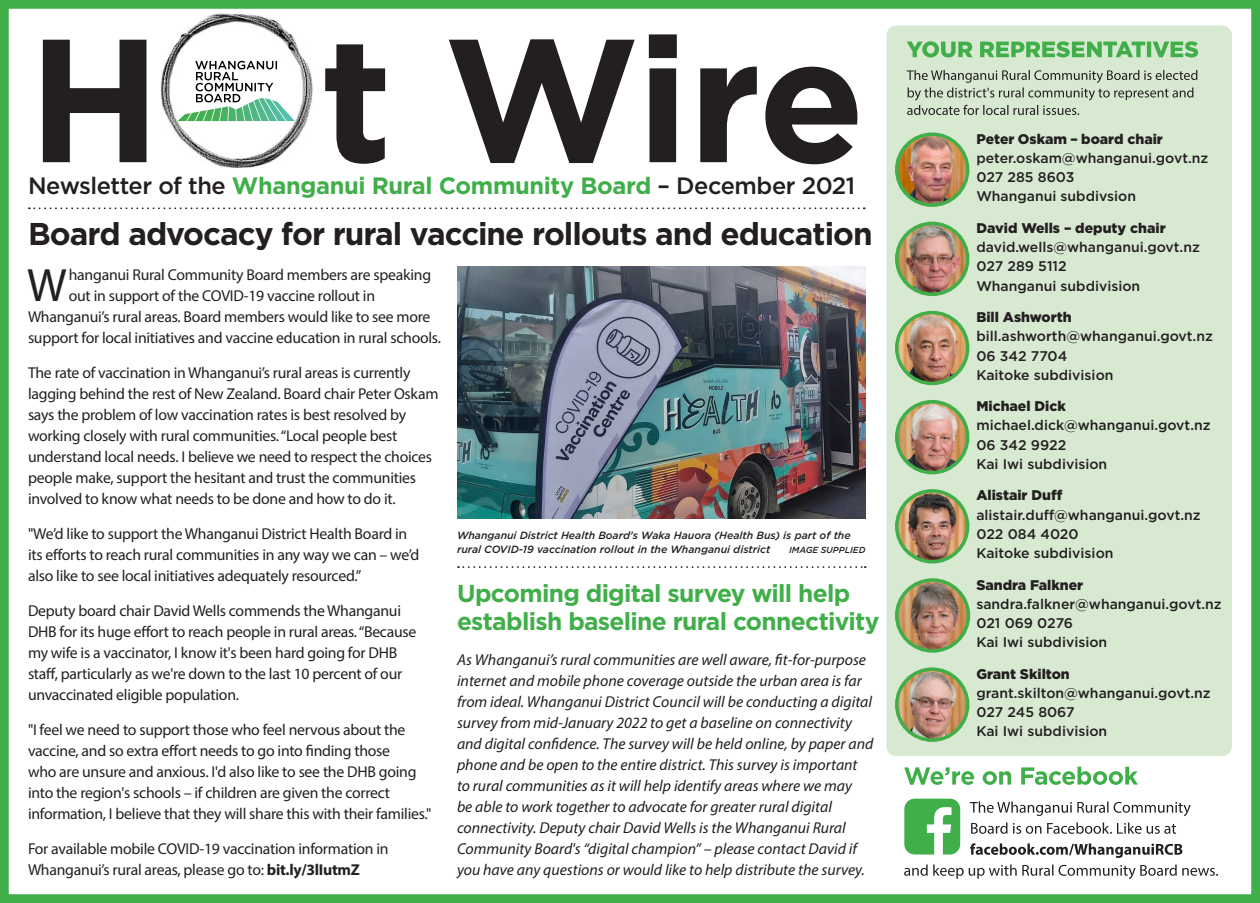
<style>
.page{position:relative;width:1260px;height:903px;background:#fff}
.page>*{position:absolute;margin:0;border:0;box-sizing:border-box;transform-origin:0 0}
.t1{font:700 175px "Gotham";color:#231f20}
.Bodycopy{font:46.9px "Myriad Pro";color:#231f20}
.Masthead{font:700 31.5px "Gotham";letter-spacing:-.03em;color:#231f20}
.Level_2_Heading{font:700 24.5px/28px "Gotham";letter-spacing:-.03em;color:#40ae49}
.t2{font:500 23.62px "Gotham";letter-spacing:-.02em;color:#231f20}
.Bodycopy-2{font:15.75px/21px "Myriad Pro";letter-spacing:-.015em;color:#231f20}
.Bodycopy-3{font:italic 15.75px/21px "Myriad Pro";color:#231f20}
.t3{font:500 14px/19.2px "Gotham";color:#231f20}
.t4{font:900 14px "Gotham";color:#231f20}
.t5{font:italic 500 10.5px/14px "Gotham";color:#231f20}
.t6{font:italic 500 8.75px "Gotham";color:#231f20}
.s1{font-weight:700;color:#40ae49}
.s2{font-weight:700}
</style>
<div class="page">
<div style="left:0;top:0;width:1260px;height:903px;border:9px solid #40ae49"></div>
<img style="left:457px;top:266px;width:408px;height:252px">
<svg style="left:29px;top:207px;width:836px;height:2px"></svg>
<svg style="left:904px;top:864px;width:314px;height:15px"></svg>
<svg style="left:970px;top:843px;width:212px;height:15px"></svg>
<svg style="left:971px;top:822px;width:205px;height:12px"></svg>
<svg style="left:970px;top:801px;width:221px;height:15px"></svg>
<svg style="left:904px;top:767px;width:234px;height:18px"></svg>
<svg style="left:904px;top:798px;width:56px;height:56px"></svg>
<div style="left:886px;top:26px;width:346px;height:730px;background:#d8e9d2;border-radius:10px"></div>
<img style="left:897px;top:669px;width:71px;height:71px;border-radius:35px">
<div style="left:895px;top:667px;width:74px;height:75px;border:4px solid #40ae49;border-radius:50%"></div>
<img style="left:897px;top:312px;width:71px;height:71px;border-radius:35px">
<div style="left:895px;top:311px;width:74px;height:74px;border:4px solid #40ae49;border-radius:50%"></div>
<img style="left:897px;top:402px;width:71px;height:71px;border-radius:35px">
<div style="left:895px;top:400px;width:74px;height:74px;border:4px solid #40ae49;border-radius:50%"></div>
<img style="left:897px;top:491px;width:71px;height:71px;border-radius:35px">
<div style="left:895px;top:489px;width:74px;height:74px;border:4px solid #40ae49;border-radius:50%"></div>
<img style="left:897px;top:581px;width:71px;height:69px">
<div style="left:895px;top:578px;width:75px;height:75px;border:4px solid #40ae49;border-radius:50%"></div>
<img style="left:897px;top:134px;width:71px;height:71px;border-radius:35px">
<div style="left:895px;top:132px;width:74px;height:75px;border:4px solid #40ae49;border-radius:50%"></div>
<img style="left:897px;top:223px;width:71px;height:71px;border-radius:35px">
<div style="left:895px;top:222px;width:74px;height:74px;border:4px solid #40ae49;border-radius:50%"></div>
<svg style="left:907px;top:41px;width:291px;height:16px"></svg>
<svg style="left:907px;top:70px;width:290px;height:45px"></svg>
<img style="left:160px;top:14px;width:153px;height:153px">
<svg style="left:178px;top:61px;width:117px;height:60px"></svg>
<svg style="left:458px;top:566px;width:408px;height:2px"></svg>
<h1 class="t1" style="left:28px;top:-16px;width:135px">H</h1>
<h1 class="t1" style="left:320px;top:-16px;width:547px">t Wire</h1>
<h3 class="t2" style="left:28px;top:170px;width:829px">Newsletter of the <span class="s1">Whanganui Rural Community Board</span> – December 2021</h3>
<p class="Masthead" style="left:28px;top:213px;width:846px">Board advocacy for rural vaccine rollouts and education</p>
<p class="Bodycopy" style="left:27px;top:256px;width:41px">W</p>
<p class="Bodycopy-2" style="left:69px;top:264px;width:364px">hanganui Rural Community Board members are speaking</p>
<p class="Bodycopy-2" style="left:69px;top:285px;width:308px">out in support of the COVID-19 vaccine rollout in</p>
<p class="Bodycopy-2" style="left:28px;top:306px;width:404px">Whanganui’s rural areas. Board members would like to see more</p>
<p class="Bodycopy-2" style="left:28px;top:327px;width:415px">support for local initiatives and vaccine education in rural schools.</p>
<p class="Bodycopy-2" style="left:28px;top:362px;width:412px">The rate of vaccination in Whanganui’s rural areas is currently lagging behind the rest of New Zealand. Board chair Peter Oskam says the problem of low vaccination rates is best resolved by working closely with rural communities. “Local people best understand local needs. I believe we need to respect the choices people make, support the hesitant and trust the communities involved to know what needs to be done and how to do it.</p>
<p class="Bodycopy-2" style="left:28px;top:523px;width:393px">"We’d like to support the Whanganui District Health Board in its efforts to reach rural communities in any way we can – we’d also like to see local initiatives adequately resourced.”</p>
<p class="Bodycopy-2" style="left:28px;top:600px;width:390px">Deputy board chair David Wells commends the Whanganui DHB for its huge effort to reach people in rural areas. “Because my wife is a vaccinator, I know it's been hard going for DHB staff, particularly as we're down to the last 10 percent of our unvaccinated eligible population.</p>
<p class="Bodycopy-2" style="left:28px;top:719px;width:405px">"I feel we need to support those who feel nervous about the vaccine, and so extra effort needs to go into finding those<br>who are unsure and anxious. I'd also like to see the DHB going into the region's schools – if children are given the correct information, I believe that they will share this with their families."</p>
<p class="Bodycopy-2" style="left:28px;top:838px;width:362px">For available mobile COVID-19 vaccination information in<br>Whanganui’s rural areas, please go to: <span class="s2">bit.ly/3lIutmZ</span></p>
<p class="t5" style="left:457px;top:528px;width:395px">Whanganui District Health Board's Waka Hauora (Health Bus) is part of the rural COVID-19 vaccination rollout in the Whanganui district</p>
<p class="t6" style="left:789px;top:544px;width:78px">IMAGE SUPPLIED</p>
<p class="Level_2_Heading" style="left:457px;top:579px;width:424px">Upcoming digital survey will help establish baseline rural connectivity</p>
<p class="Bodycopy-3" style="left:457px;top:649px;width:418px">As Whanganui’s rural communities are well aware, fit-for-purpose internet and mobile phone coverage outside the urban area is far from ideal. Whanganui District Council will be conducting a digital survey from mid-January 2022 to get a baseline on connectivity and digital confidence. The survey will be held online, by paper and phone and be open to the entire district. This survey is important to rural communities as it will help identify areas where we may<br>be able to work together to advocate for greater rural digital connectivity. Deputy chair David Wells is the Whanganui Rural Community Board's “digital champion” – please contact David if you have any questions or would like to help distribute the survey.</p>
<p class="t4" style="left:976px;top:129px;width:188px">Peter Oskam – board chair</p>
<p class="t3" style="left:976px;top:148px;width:234px">peter.oskam@whanganui.govt.nz<br>027 285 8603<br>Whanganui subdivsion</p>
<p class="t4" style="left:976px;top:218px;width:191px">David Wells – deputy chair</p>
<p class="t3" style="left:976px;top:237px;width:225px">david.wells@whanganui.govt.nz<br>027 289 5112<br>Whanganui subdivision</p>
<p class="t4" style="left:976px;top:307px;width:97px">Bill Ashworth</p>
<p class="t3" style="left:976px;top:326px;width:238px">bill.ashworth@whanganui.govt.nz<br>06 342 7704<br>Kaitoke subdivision</p>
<p class="t4" style="left:976px;top:397px;width:91px">Michael Dick</p>
<p class="t3" style="left:976px;top:416px;width:236px">michael.dick@whanganui.govt.nz<br>06 342 9922<br>Kai Iwi subdivision</p>
<p class="t4" style="left:976px;top:486px;width:88px">Alistair Duff</p>
<p class="t3" style="left:976px;top:505px;width:226px">alistair.duff@whanganui.govt.nz<br>022 084 4020<br>Kaitoke subdivision</p>
<p class="t4" style="left:976px;top:575px;width:108px">Sandra Falkner</p>
<p class="t3" style="left:976px;top:594px;width:247px">sandra.falkner@whanganui.govt.nz<br>021 069 0276<br>Kai Iwi subdivision</p>
<p class="t4" style="left:976px;top:664px;width:95px">Grant Skilton</p>
<p class="t3" style="left:976px;top:683px;width:236px">grant.skilton@whanganui.govt.nz<br>027 245 8067<br>Kai Iwi subdivision</p>
</div>
